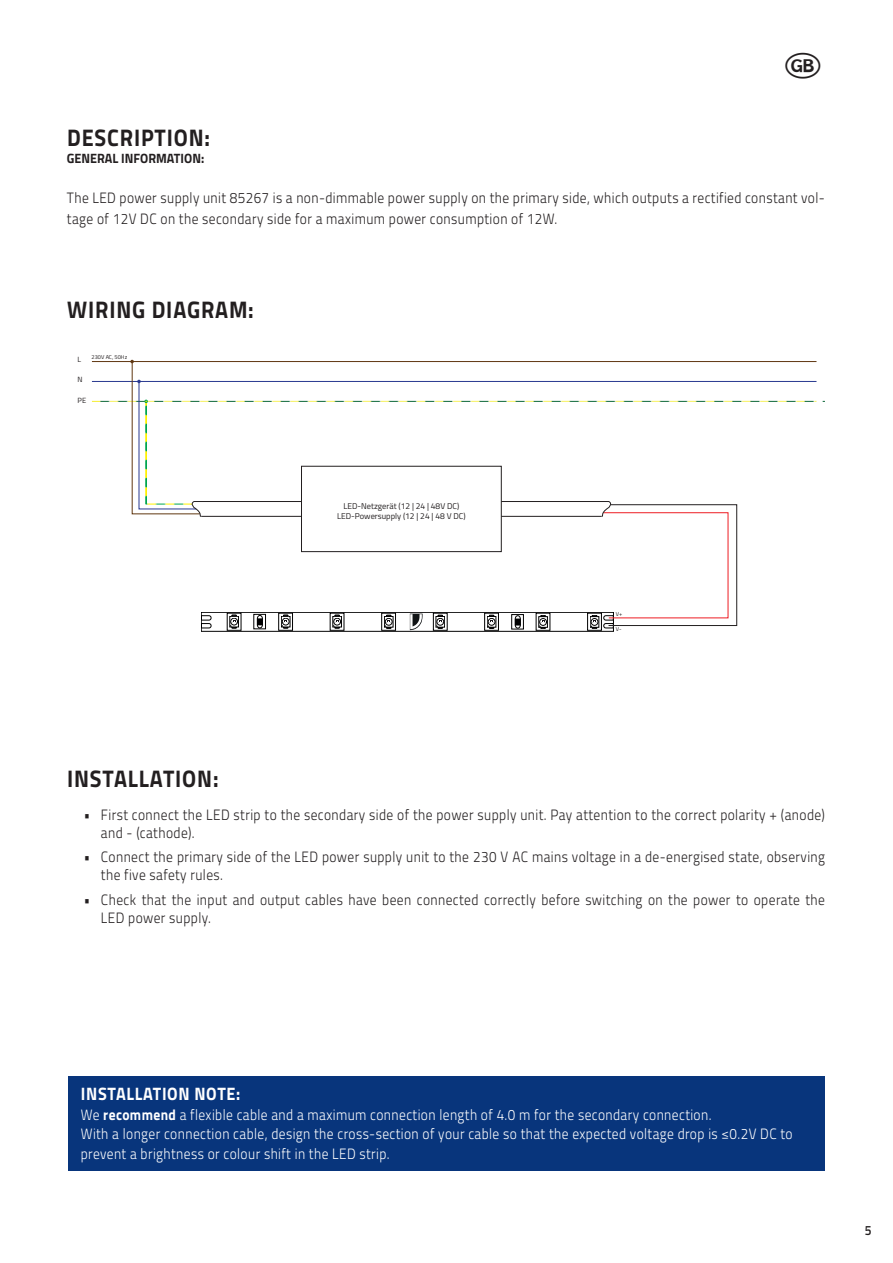
<style>
.page{position:relative;width:893px;height:1263px;background:#fff}
.page>*{position:absolute;margin:0;border:0;box-sizing:border-box;transform-origin:0 0}
.t1{font:700 24px "Titillium";letter-spacing:.04em;color:#231f20;scale:.9 1}
.t2{font:700 18px "Titillium";letter-spacing:.04em;color:#fff;scale:.9 1}
.t3{font:300 15px/18px "Titillium";letter-spacing:.03em;color:#231f20;scale:.9 1}
.t4{font:300 15px/19.5px "Titillium";letter-spacing:.03em;color:#fff;scale:.9 1}
.t5{font:700 13.5px "Titillium";color:#231f20;scale:.93 1}
.t6{font:600 13.5px "Titillium";color:#231f20;scale:.9 1}
.t7{font:8.4px/10.1px "Titillium";color:#231f20;text-align:center}
.t8{font:7.5px "Titillium";color:#231f20}
.t9{font:5.7px "Titillium";color:#231f20}
.s1{font-weight:700}
</style>
<div class="page">
<div style="left:68px;top:1076px;width:757px;height:95px;background:#08357c"></div>
<div style="left:201px;top:612px;width:413px;height:19px;border:1px solid #000001"></div>
<svg style="left:92px;top:360px;width:733px;height:270px"></svg>
<p class="t1" style="left:67px;top:120px;width:160px">DESCRIPTION:</p>
<p class="t5" style="left:67px;top:148px;width:149px">GENERAL INFORMATION:</p>
<p class="t3" style="left:67px;top:186px;width:844px;line-height:21.6px">The LED power supply unit 85267 is a non-dimmable power supply on the primary side, which outputs a rectified constant vol&shy;tage of 12V DC on the secondary side for a maximum power consumption of 12W.</p>
<p class="t1" style="left:67px;top:291px;width:209px">WIRING DIAGRAM:</p>
<p class="t9" style="left:92px;top:353px;width:37px">230V AC, 50Hz</p>
<p class="t8" style="left:78px;top:354px;width:5px">L</p>
<p class="t8" style="left:78px;top:374px;width:7px">N</p>
<p class="t8" style="left:78px;top:395px;width:10px">PE</p>
<p class="t7" style="left:337px;top:500px;width:130px">LED-Netzgerät (12 | 24 | 48V DC)<br>LED-Powersupply (12 | 24 | 48 V DC)</p>
<p class="t9" style="left:616px;top:610px;width:8px">V+</p>
<p class="t9" style="left:616px;top:625px;width:7px">V-</p>
<p class="t1" style="left:67px;top:760px;width:170px">INSTALLATION:</p>
<p class="t3" style="left:101px;top:805px;width:806px;text-indent:-17px">• First connect the LED strip to the secondary side of the power supply unit. Pay attention to the correct polarity + (anode) and - (cathode).</p>
<p class="t3" style="left:101px;top:847px;width:806px;text-indent:-17px">• Connect the primary side of the LED power supply unit to the 230 V AC mains voltage in a de-energised state, observing the five safety rules.</p>
<p class="t3" style="left:101px;top:890px;width:806px;text-indent:-17px">• Check that the input and output cables have been connected correctly before switching on the power to operate the<br>LED power supply.</p>
<p class="t2" style="left:81px;top:1080px;width:179px">INSTALLATION NOTE:</p>
<p class="t4" style="left:81px;top:1104px;width:792px">We <span class="s1">recommend</span> a flexible cable and a maximum connection length of 4.0 m for the secondary connection.<br>With a longer connection cable, design the cross-section of your cable so that the expected voltage drop is ≤0.2V DC to prevent a brightness or colour shift in the LED strip.</p>
<p class="t6" style="left:865px;top:1220px;width:9px">5</p>
</div>
